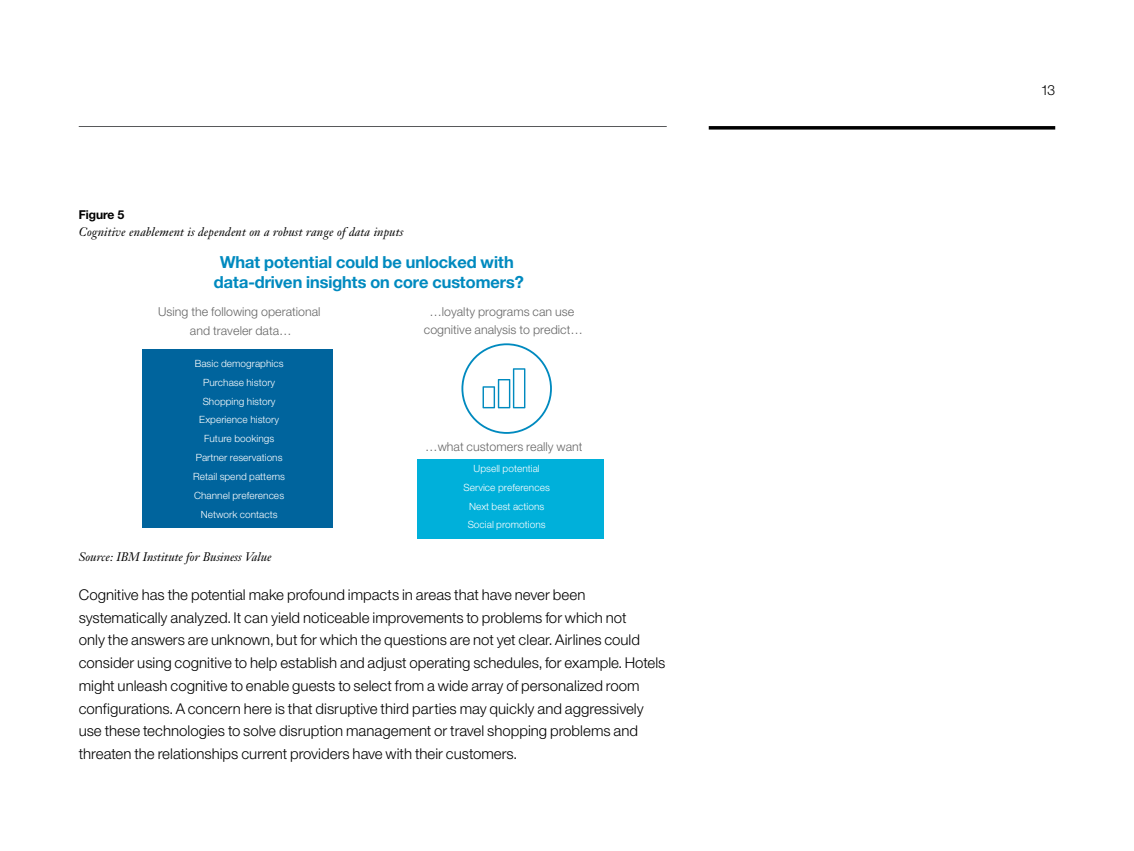
<style>
.page{position:relative;width:1134px;height:851px;background:#fff}
.page>*{position:absolute;margin:0;border:0;box-sizing:border-box;transform-origin:0 0}
.t1{font:16.62px/19.9px "Helv Neue Boldfor IBM";color:#008abf;text-align:center}
.t2{font:14.88px/22.8px "Helv Neue Lightfor IBM";color:#000}
.t3{font:14px "Helv Neue Lightfor IBM";color:#000}
.t4{font:12.25px/18.9px "Helv Neue Lightfor IBM";color:#666;text-align:center}
.t5{font:italic 12.25px "Janson Text LT Pro";letter-spacing:.01em;color:#000}
.t6{font:12.25px "Helv Neue Boldfor IBM";color:#000}
.t7{font:9.97px/18.9px "Helv Neue Lightfor IBM";color:#fff;text-align:center}
</style>
<div class="page">
<div style="left:142px;top:349px;width:190px;height:179px;background:#00649d"></div>
<div style="left:417px;top:459px;width:187px;height:80px;background:#00b0da"></div>
<svg style="left:461px;top:343px;width:91px;height:91px"></svg>
<svg style="left:709px;top:126px;width:346px;height:4px"></svg>
<hr style="left:79px;top:126px;width:588px;height:1px;background:#58595b">
<p class="t6" style="left:79px;top:206px;width:47px">Figure 5</p>
<p class="t5" style="left:79px;top:224px;width:326px">Cognitive enablement is dependent on a robust range of data inputs</p>
<p class="t1" style="left:214px;top:251px;width:311px">What potential could be unlocked with data-driven insights on core customers?</p>
<p class="t4" style="left:158px;top:302px;width:164px">Using the following operational and traveler data…</p>
<p class="t4" style="left:424px;top:301px;width:161px">…loyalty programs can use cognitive analysis to predict…</p>
<p class="t7" style="left:193px;top:354px;width:93px">Basic demographics<br>Purchase history<br>Shopping history<br>Experience history<br>Future bookings<br>Partner reservations<br>Retail spend patterns<br>Channel preferences<br>Network contacts</p>
<p class="t5" style="left:79px;top:549px;width:194px">Source: IBM Institute for Business Value</p>
<p class="t4" style="left:425px;top:436px;width:159px">…what customers really want</p>
<p class="t7" style="left:464px;top:458px;width:88px">Upsell potential<br>Service preferences<br>Next best actions<br>Social promotions</p>
<p class="t2" style="left:79px;top:583px;width:588px">Cognitive has the potential make profound impacts in areas that have never been systematically analyzed. It can yield noticeable improvements to problems for which not<br>only the answers are unknown, but for which the questions are not yet clear. Airlines could consider using cognitive to help establish and adjust operating schedules, for example. Hotels might unleash cognitive to enable guests to select from a wide array of personalized room configurations. A concern here is that disruptive third parties may quickly and aggressively use these technologies to solve disruption management or travel shopping problems and threaten the relationships current providers have with their customers.</p>
<p class="t3" style="left:1042px;top:81px;width:15px">13</p>
</div>
